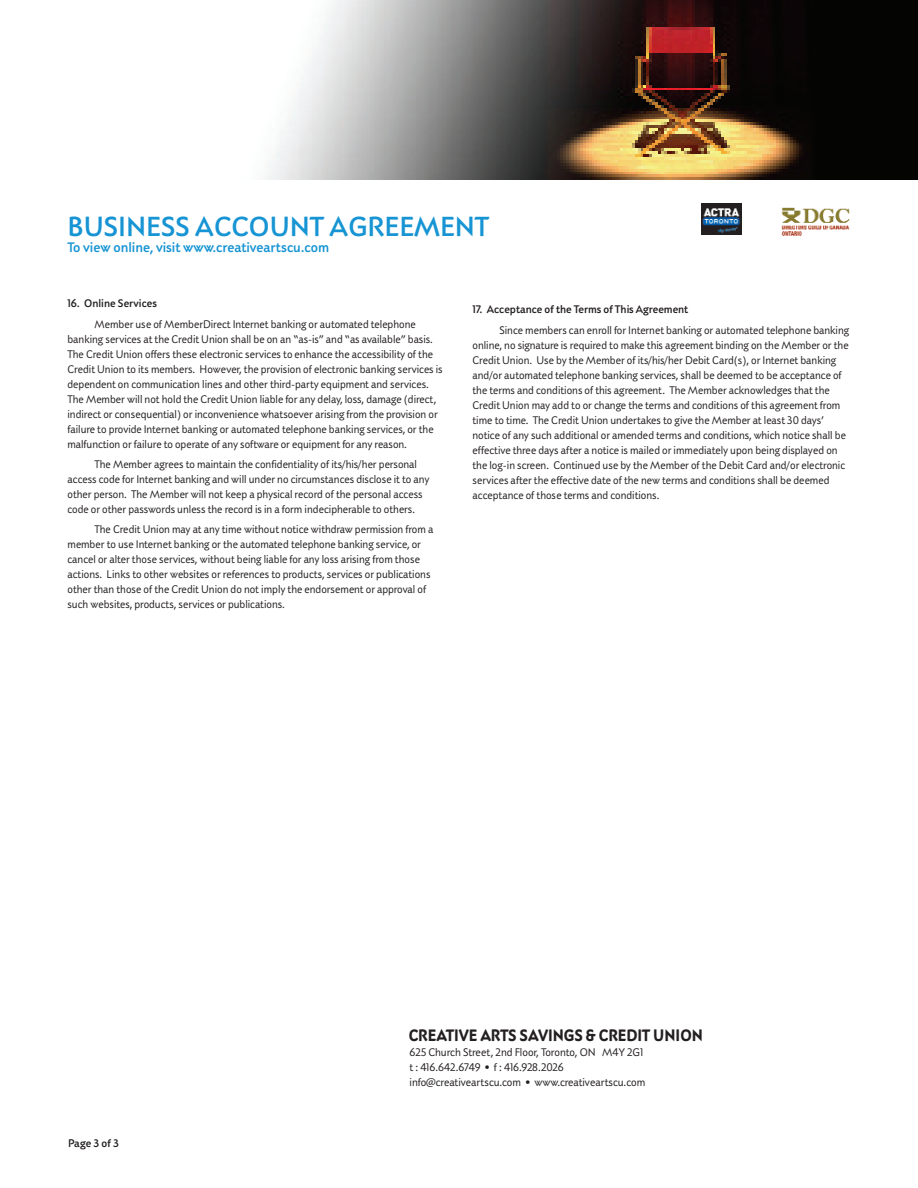
<style>
.page{position:relative;width:918px;height:1188px;background:#fff}
.page>*{position:absolute;margin:0;border:0;box-sizing:border-box;transform-origin:0 0}
.t1{font:500 30px "Adderville ITC";color:#1694d3}
.t2{font:800 18px "Adderville ITC";letter-spacing:-.01em;color:#231f20;scale:.9 1}
.t3{font:500 15px "Adderville ITC";color:#1694d3}
.t4{font:12px/15px "Adderville ITC";color:#231f20}
.t5{font:500 12px "Adderville ITC";color:#231f20}
</style>
<div class="page">
<img style="left:266px;top:0;width:652px;height:180px">
<img style="left:781px;top:207px;width:69px;height:29px">
<img style="left:701px;top:203px;width:41px;height:32px">
<h1 class="t1" style="left:68px;top:216px;width:423px">BUSINESS ACCOUNT AGREEMENT</h1>
<p class="t3" style="left:68px;top:242px;width:263px">To view online, visit www.creativeartscu.com</p>
<p class="t5" style="left:68px;top:299px;width:91px">16. Online Services</p>
<p class="t4" style="left:68px;top:317px;width:377px;text-indent:27px">Member use of MemberDirect Internet banking or automated telephone banking services at the Credit Union shall be on an “as-is” and “as available” basis.<br>The Credit Union offers these electronic services to enhance the accessibility of the Credit Union to its members. However, the provision of electronic banking services is dependent on communication lines and other third-party equipment and services.<br>The Member will not hold the Credit Union liable for any delay, loss, damage (direct, indirect or consequential) or inconvenience whatsoever arising from the provision or failure to provide Internet banking or automated telephone banking services, or the malfunction or failure to operate of any software or equipment for any reason.</p>
<p class="t4" style="left:68px;top:458px;width:363px;text-indent:27px">The Member agrees to maintain the confidentiality of its/his/her personal access code for Internet banking and will under no circumstances disclose it to any other person. The Member will not keep a physical record of the personal access code or other passwords unless the record is in a form indecipherable to others.</p>
<p class="t4" style="left:68px;top:523px;width:367px;text-indent:27px">The Credit Union may at any time without notice withdraw permission from a member to use Internet banking or the automated telephone banking service, or cancel or alter those services, without being liable for any loss arising from those actions. Links to other websites or references to products, services or publications other than those of the Credit Union do not imply the endorsement or approval of such websites, products, services or publications.</p>
<p class="t5" style="left:473px;top:305px;width:217px">17. Acceptance of the Terms of This Agreement</p>
<p class="t4" style="left:473px;top:323px;width:378px;text-indent:27px">Since members can enroll for Internet banking or automated telephone banking online, no signature is required to make this agreement binding on the Member or the Credit Union. Use by the Member of its/his/her Debit Card(s), or Internet banking and/or automated telephone banking services, shall be deemed to be acceptance of the terms and conditions of this agreement. The Member acknowledges that the Credit Union may add to or change the terms and conditions of this agreement from time to time. The Credit Union undertakes to give the Member at least 30 days’ notice of any such additional or amended terms and conditions, which notice shall be effective three days after a notice is mailed or immediately upon being displayed on the log-in screen. Continued use by the Member of the Debit Card and/or electronic services after the effective date of the new terms and conditions shall be deemed acceptance of those terms and conditions.</p>
<p class="t5" style="left:68px;top:1139px;width:52px">Page 3 of 3</p>
<h2 class="t2" style="left:409px;top:1029px;width:328px">CREATIVE ARTS SAVINGS &amp; CREDIT UNION</h2>
<p class="t4" style="left:410px;top:1046px;width:237px">625 Church Street, 2nd Floor, Toronto, ON M4Y 2G1 t : 416.642.6749 • f : 416.928.2026 info@creativeartscu.com • www.creativeartscu.com</p>
</div>
